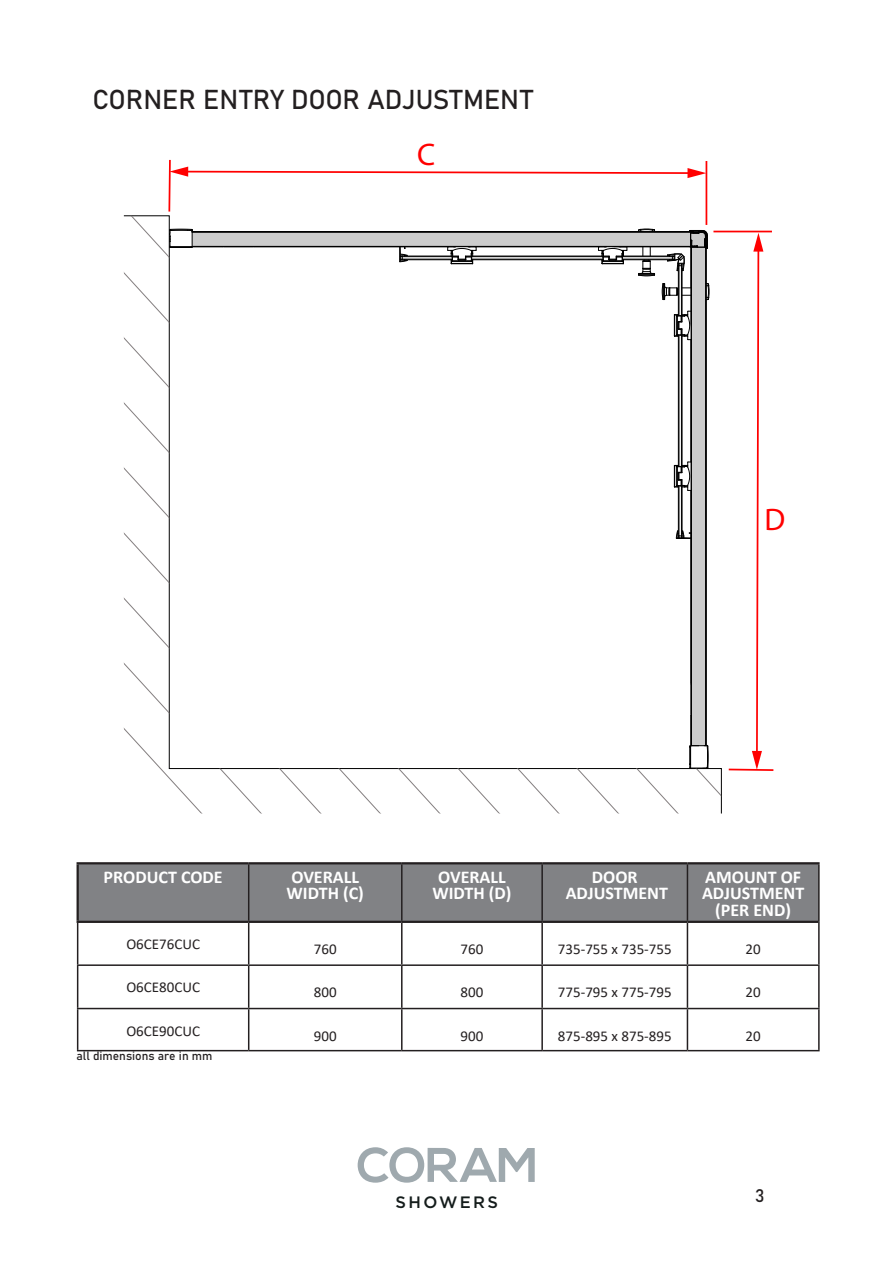
<style>
.page{position:relative;width:893px;height:1263px;background:#fff}
.page>*{position:absolute;margin:0;border:0;box-sizing:border-box;transform-origin:0 0}
.t1{font:31.2px "Myriad Pro";color:#f00}
.t2{font:27px "Bahnschrift";color:#231f20}
.t3{font:700 18px "Calibri";color:#fff}
.t4{font:18px "Bahnschrift";color:#231f20}
.t5{font:500 16.5px "Gotham HTF";letter-spacing:.14em;color:#141c1b}
.t6{font:15px "Calibri";color:#231f20}
.t7{font:12px "Bahnschrift";color:#231f20}
</style>
<div class="page">
<svg style="left:358px;top:1147px;width:177px;height:36px"></svg>
<svg style="left:124px;top:216px;width:597px;height:28px"></svg>
<svg style="left:124px;top:244px;width:597px;height:569px"></svg>
<svg style="left:124px;top:281px;width:582px;height:532px"></svg>
<svg style="left:124px;top:317px;width:556px;height:496px"></svg>
<svg style="left:124px;top:354px;width:530px;height:459px"></svg>
<svg style="left:124px;top:391px;width:504px;height:422px"></svg>
<svg style="left:124px;top:427px;width:478px;height:386px"></svg>
<hr style="left:192px;top:232px;width:499px;height:1px;background:#000">
<svg style="left:689px;top:745px;width:20px;height:24px"></svg>
<hr style="left:705px;top:247px;width:1px;height:499px;background:#000">
<hr style="left:678px;top:335px;width:1px;height:131px;background:#000">
<hr style="left:682px;top:335px;width:1px;height:132px;background:#000">
<hr style="left:679px;top:335px;width:1px;height:131px;background:#000">
<hr style="left:681px;top:335px;width:1px;height:132px;background:#000">
<hr style="left:471px;top:256px;width:132px;height:1px;background:#000">
<hr style="left:472px;top:259px;width:131px;height:1px;background:#000">
<svg style="left:674px;top:311px;width:17px;height:29px"></svg>
<svg style="left:674px;top:462px;width:17px;height:29px"></svg>
<svg style="left:169px;top:229px;width:24px;height:19px"></svg>
<svg style="left:638px;top:229px;width:17px;height:2px"></svg>
<svg style="left:707px;top:280px;width:2px;height:23px"></svg>
<svg style="left:638px;top:247px;width:17px;height:29px"></svg>
<svg style="left:662px;top:283px;width:29px;height:17px"></svg>
<hr style="left:192px;top:231px;width:499px;height:1px;background:#000">
<hr style="left:192px;top:246px;width:499px;height:1px;background:#000">
<hr style="left:706px;top:247px;width:1px;height:499px;background:#000">
<hr style="left:691px;top:247px;width:1px;height:499px;background:#000">
<svg style="left:447px;top:247px;width:30px;height:17px"></svg>
<svg style="left:598px;top:247px;width:30px;height:17px"></svg>
<hr style="left:678px;top:486px;width:1px;height:50px;background:#000">
<hr style="left:682px;top:485px;width:1px;height:51px;background:#000">
<hr style="left:679px;top:486px;width:1px;height:50px;background:#000">
<svg style="left:676px;top:531px;width:15px;height:8px"></svg>
<hr style="left:681px;top:486px;width:1px;height:52px;background:#000">
<hr style="left:622px;top:256px;width:50px;height:1px;background:#000">
<hr style="left:622px;top:259px;width:50px;height:1px;background:#000">
<hr style="left:678px;top:264px;width:1px;height:52px;background:#000">
<hr style="left:682px;top:264px;width:1px;height:52px;background:#000">
<hr style="left:679px;top:266px;width:1px;height:50px;background:#000">
<hr style="left:681px;top:266px;width:1px;height:50px;background:#000">
<svg style="left:667px;top:230px;width:41px;height:41px"></svg>
<hr style="left:402px;top:256px;width:51px;height:1px;background:#000">
<svg style="left:399px;top:247px;width:9px;height:15px"></svg>
<hr style="left:401px;top:259px;width:51px;height:1px;background:#000">
<svg style="left:728px;top:233px;width:46px;height:538px"></svg>
<svg style="left:168px;top:159px;width:538px;height:54px"></svg>
<hr style="left:706px;top:161px;width:1px;height:64px;background:#f00">
<hr style="left:713px;top:231px;width:59px;height:1px;background:#f00">
<div style="left:79px;top:864px;width:739px;height:57px;background:#818285"></div>
<hr style="left:248px;top:864px;width:1px;height:57px;background:#231f20">
<hr style="left:401px;top:864px;width:2px;height:57px;background:#231f20">
<hr style="left:541px;top:864px;width:2px;height:57px;background:#231f20">
<hr style="left:687px;top:864px;width:1px;height:57px;background:#231f20">
<hr style="left:818px;top:864px;width:2px;height:58px;background:#231f20">
<hr style="left:541px;top:923px;width:2px;height:41px;background:#231f20">
<hr style="left:687px;top:923px;width:1px;height:41px;background:#231f20">
<hr style="left:818px;top:922px;width:2px;height:42px;background:#231f20">
<hr style="left:77px;top:964px;width:172px;height:2px;background:#231f20">
<hr style="left:249px;top:964px;width:153px;height:2px;background:#231f20">
<hr style="left:402px;top:964px;width:140px;height:2px;background:#231f20">
<hr style="left:542px;top:964px;width:145px;height:2px;background:#231f20">
<hr style="left:541px;top:966px;width:2px;height:42px;background:#231f20">
<hr style="left:687px;top:964px;width:133px;height:2px;background:#231f20">
<hr style="left:687px;top:966px;width:1px;height:42px;background:#231f20">
<hr style="left:818px;top:966px;width:2px;height:42px;background:#231f20">
<hr style="left:77px;top:1008px;width:172px;height:1px;background:#231f20">
<hr style="left:249px;top:1008px;width:153px;height:1px;background:#231f20">
<hr style="left:402px;top:1008px;width:140px;height:1px;background:#231f20">
<hr style="left:542px;top:1008px;width:145px;height:1px;background:#231f20">
<hr style="left:541px;top:1009px;width:2px;height:41px;background:#231f20">
<hr style="left:687px;top:1008px;width:133px;height:1px;background:#231f20">
<hr style="left:687px;top:1009px;width:1px;height:41px;background:#231f20">
<hr style="left:818px;top:1009px;width:2px;height:41px;background:#231f20">
<hr style="left:249px;top:1050px;width:153px;height:1px;background:#231f20">
<hr style="left:402px;top:1050px;width:140px;height:1px;background:#231f20">
<hr style="left:542px;top:1050px;width:145px;height:1px;background:#231f20">
<hr style="left:687px;top:1050px;width:133px;height:1px;background:#231f20">
<hr style="left:77px;top:862px;width:172px;height:2px;background:#231f20">
<hr style="left:77px;top:864px;width:2px;height:57px;background:#231f20">
<hr style="left:249px;top:862px;width:153px;height:2px;background:#231f20">
<hr style="left:402px;top:862px;width:140px;height:2px;background:#231f20">
<hr style="left:542px;top:862px;width:145px;height:2px;background:#231f20">
<hr style="left:687px;top:862px;width:133px;height:2px;background:#231f20">
<hr style="left:77px;top:921px;width:172px;height:2px;background:#231f20">
<hr style="left:249px;top:921px;width:153px;height:2px;background:#231f20">
<hr style="left:402px;top:921px;width:140px;height:2px;background:#231f20">
<hr style="left:542px;top:921px;width:145px;height:2px;background:#231f20">
<hr style="left:687px;top:921px;width:131px;height:2px;background:#231f20">
<hr style="left:77px;top:923px;width:1px;height:41px;background:#231f20">
<hr style="left:77px;top:966px;width:1px;height:42px;background:#231f20">
<hr style="left:77px;top:1009px;width:1px;height:41px;background:#231f20">
<hr style="left:77px;top:1050px;width:172px;height:1px;background:#231f20">
<hr style="left:248px;top:923px;width:1px;height:41px;background:#231f20">
<hr style="left:401px;top:923px;width:2px;height:41px;background:#231f20">
<hr style="left:248px;top:966px;width:1px;height:42px;background:#231f20">
<hr style="left:401px;top:966px;width:2px;height:42px;background:#231f20">
<hr style="left:248px;top:1009px;width:1px;height:41px;background:#231f20">
<hr style="left:401px;top:1009px;width:2px;height:41px;background:#231f20">
<p class="t2" style="left:92px;top:83px;width:442px">CORNER ENTRY DOOR ADJUSTMENT</p>
<p class="t1" style="left:417px;top:136px;width:20px">C</p>
<p class="t1" style="left:764px;top:501px;width:22px">D</p>
<p class="t3" style="left:104px;top:864px;width:121px">PRODUCT CODE</p>
<p class="t3" style="left:291px;top:864px;width:69px">OVERALL</p>
<p class="t3" style="left:287px;top:881px;width:79px">WIDTH (C)</p>
<p class="t3" style="left:438px;top:864px;width:69px">OVERALL</p>
<p class="t3" style="left:432px;top:881px;width:81px">WIDTH (D)</p>
<p class="t3" style="left:592px;top:864px;width:47px">DOOR</p>
<p class="t3" style="left:566px;top:881px;width:104px">ADJUSTMENT</p>
<p class="t3" style="left:705px;top:864px;width:97px">AMOUNT OF</p>
<p class="t3" style="left:702px;top:881px;width:104px">ADJUSTMENT</p>
<p class="t3" style="left:715px;top:897px;width:77px">(PER END)</p>
<p class="t6" style="left:126px;top:934px;width:75px">O6CE76CUC</p>
<p class="t6" style="left:314px;top:939px;width:24px">760</p>
<p class="t6" style="left:461px;top:939px;width:24px">760</p>
<p class="t6" style="left:558px;top:939px;width:115px">735-755 x 735-755</p>
<p class="t6" style="left:746px;top:939px;width:17px">20</p>
<p class="t6" style="left:126px;top:977px;width:75px">O6CE80CUC</p>
<p class="t6" style="left:314px;top:982px;width:24px">800</p>
<p class="t6" style="left:461px;top:982px;width:24px">800</p>
<p class="t6" style="left:558px;top:982px;width:115px">775-795 x 775-795</p>
<p class="t6" style="left:746px;top:982px;width:17px">20</p>
<p class="t6" style="left:126px;top:1020px;width:75px">O6CE90CUC</p>
<p class="t6" style="left:314px;top:1025px;width:24px">900</p>
<p class="t6" style="left:461px;top:1025px;width:24px">900</p>
<p class="t6" style="left:558px;top:1025px;width:115px">875-895 x 875-895</p>
<p class="t6" style="left:746px;top:1025px;width:17px">20</p>
<p class="t7" style="left:77px;top:1048px;width:137px">all dimensions are in mm</p>
<p class="t5" style="left:396px;top:1193px;width:104px">SHOWERS</p>
<p class="t4" style="left:755px;top:1184px;width:11px">3</p>
</div>
